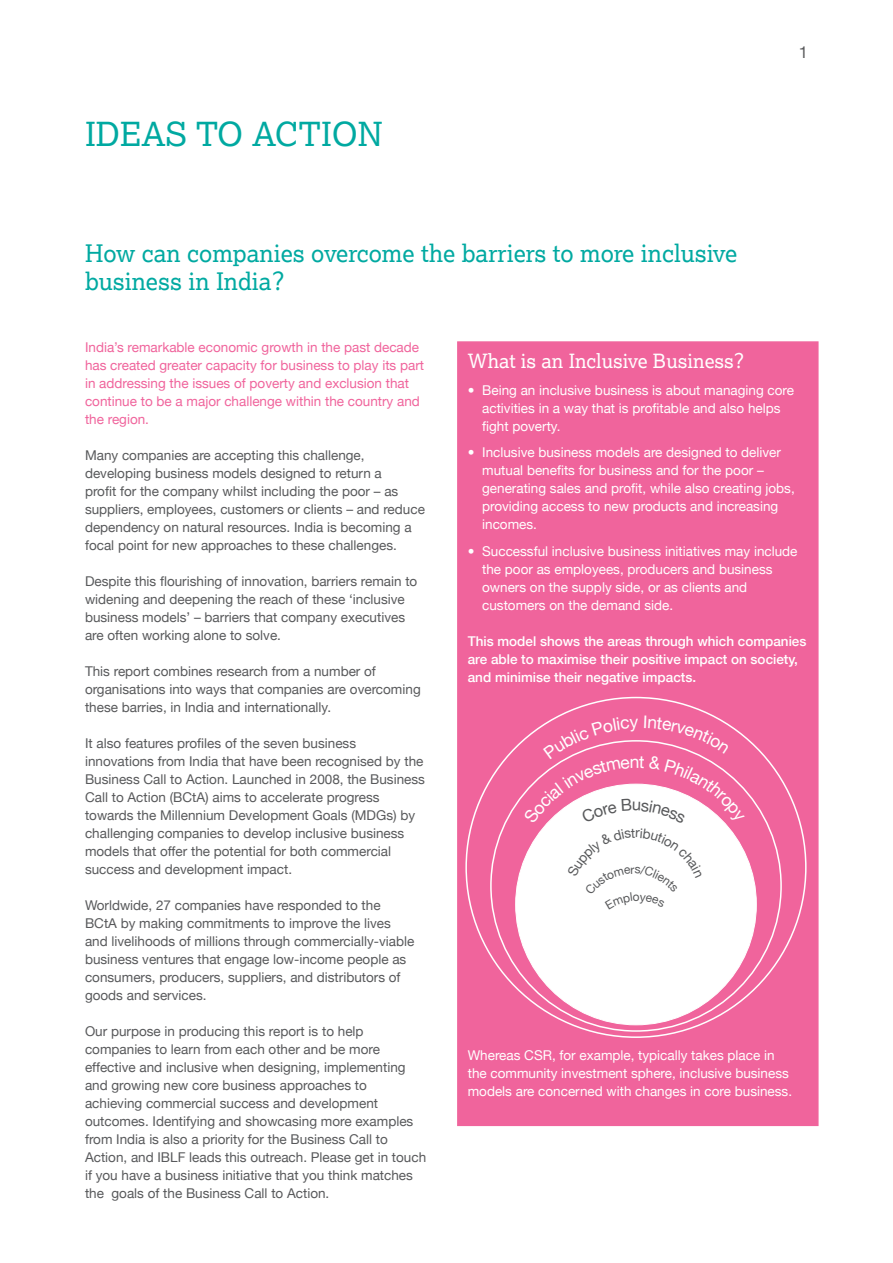
<style>
.page{position:relative;width:893px;height:1263px;background:#fff}
.page>*{position:absolute;margin:0;border:0;box-sizing:border-box;transform-origin:0 0}
.t1{font:33px "Lexia Da Ma";color:#00a9a1}
.t2{font:24px/28.8px "Lexia Da Ma";color:#00a9a1}
.t3{font:19.5px "Lexia Da Ma";color:#fff}
.t4{font:16.5px "Helvetica Neue";color:#58595b}
.t5{font:13.5px/18px "Helvetica Neue";color:#58595b}
.t6{font:13.5px/18px "Helvetica Neue";color:#fff}
.t7{font:13.5px/18px "Helvetica Neue";color:#f0649c}
.t8{font:500 13.5px/18px "Helvetica Neue";color:#fff}
</style>
<div class="page">
<div style="left:457px;top:341px;width:362px;height:785px;background:#f0649c;border:2px solid #f0649c"></div>
<div style="left:516px;top:784px;width:240px;height:241px;background:#fff;border-radius:50%"></div>
<svg style="left:523px;top:715px;width:222px;height:148px"></svg>
<h1 class="t1" style="left:85px;top:114px;width:299px">IDEAS TO ACTION</h1>
<h2 class="t2" style="left:85px;top:238px;width:654px">How can companies overcome the barriers to more inclusive business in India?</h2>
<p class="t4" style="left:799px;top:43px;width:11px">1</p>
<p class="t7" style="left:85px;top:338px;width:341px">India’s remarkable economic growth in the past decade has created greater capacity for business to play its part in addressing the issues of poverty and exclusion that continue to be a major challenge within the country and the region.</p>
<p class="t5" style="left:85px;top:446px;width:341px">Many companies are accepting this challenge, developing business models designed to return a<br>profit for the company whilst including the poor – as suppliers, employees, customers or clients – and reduce dependency on natural resources. India is becoming a focal point for new approaches to these challenges.</p>
<p class="t5" style="left:85px;top:572px;width:334px">Despite this flourishing of innovation, barriers remain to widening and deepening the reach of these ‘inclusive business models’ – barriers that company executives are often working alone to solve.</p>
<p class="t5" style="left:85px;top:662px;width:337px">This report combines research from a number of organisations into ways that companies are overcoming these barries, in India and internationally.</p>
<p class="t5" style="left:85px;top:734px;width:341px">It also features profiles of the seven business innovations from India that have been recognised by the Business Call to Action. Launched in 2008, the Business Call to Action (BCtA) aims to accelerate progress towards the Millennium Development Goals (MDGs) by challenging companies to develop inclusive business models that offer the potential for both commercial success and development impact.</p>
<p class="t5" style="left:85px;top:896px;width:331px">Worldwide, 27 companies have responded to the BCtA by making commitments to improve the lives and livelihoods of millions through commercially-viable business ventures that engage low-income people as consumers, producers, suppliers, and distributors of goods and services.</p>
<p class="t5" style="left:85px;top:1022px;width:343px">Our purpose in producing this report is to help companies to learn from each other and be more effective and inclusive when designing, implementing and growing new core business approaches to achieving commercial success and development outcomes. Identifying and showcasing more examples from India is also a priority for the Business Call to Action, and IBLF leads this outreach. Please get in touch if you have a business initiative that you think matches the goals of the Business Call to Action.</p>
<h3 class="t3" style="left:468px;top:349px;width:278px">What is an Inclusive Business?</h3>
<p class="t6" style="left:482px;top:381px;width:313px;text-indent:-14px">• Being an inclusive business is about managing core activities in a way that is profitable and also helps fight poverty.</p>
<p class="t6" style="left:482px;top:443px;width:314px;text-indent:-14px">• Inclusive business models are designed to deliver mutual benefits for business and for the poor – generating sales and profit, while also creating jobs, providing access to new products and increasing incomes.</p>
<p class="t6" style="left:482px;top:542px;width:317px;text-indent:-14px">• Successful inclusive business initiatives may include the poor as employees, producers and business owners on the supply side, or as clients and customers on the demand side.</p>
<p class="t8" style="left:468px;top:632px;width:340px">This model shows the areas through which companies are able to maximise their positive impact on society, and minimise their negative impacts.</p>
<p class="t6" style="left:468px;top:1046px;width:326px">Whereas CSR, for example, typically takes place in the community investment sphere, inclusive business models are concerned with changes in core business.</p>
</div>
